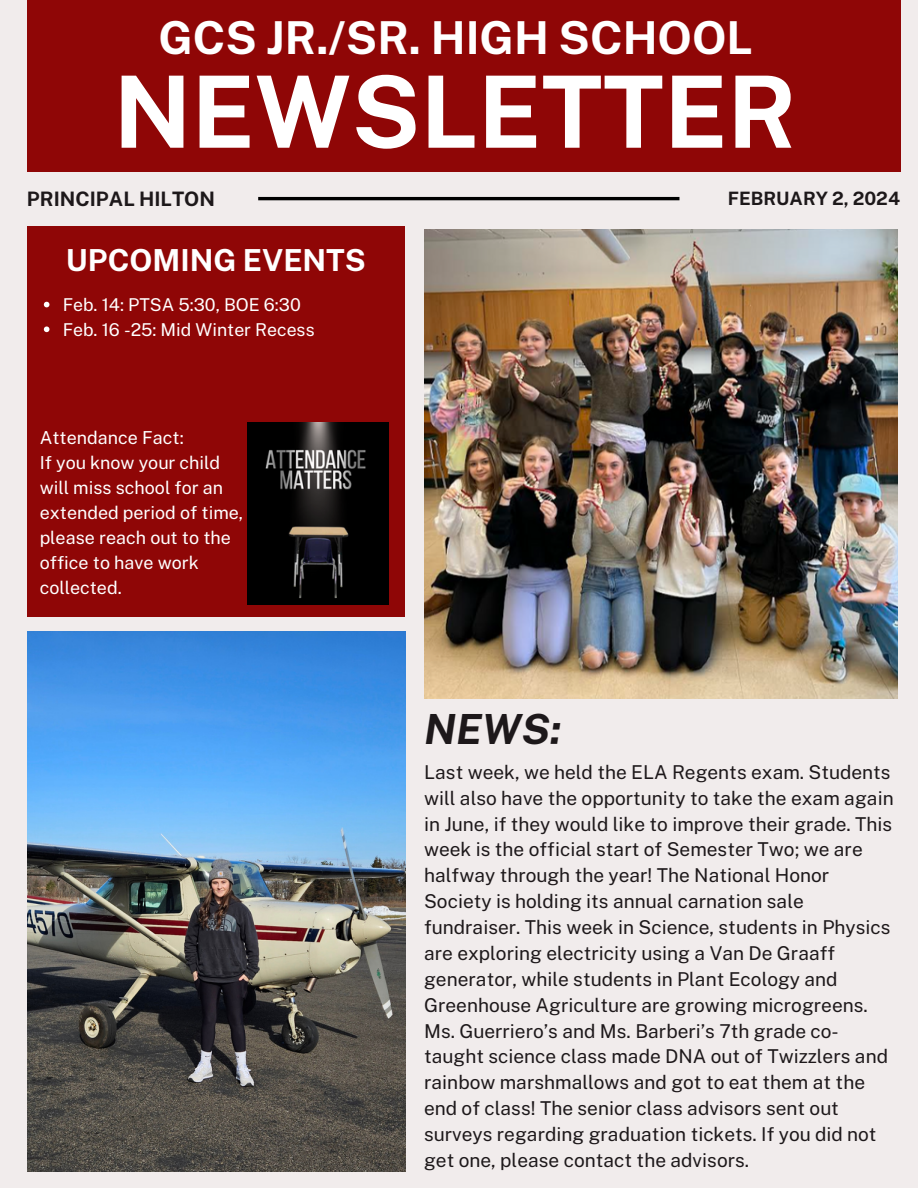
<style>
.page{position:relative;width:918px;height:1188px;background:#f1ecec}
.page>*{position:absolute;margin:0;border:0;box-sizing:border-box;transform-origin:0 0}
.t1{font:700 99.75px "Public Sans";color:#fff}
.t2{font:700 45.45px "Public Sans";color:#fff}
.t3{font:italic 700 41.55px "Public Sans";color:#1d181a}
.t4{font:700 30.3px "Public Sans";color:#fff}
.t5{font:700 19.95px "Public Sans";color:#1d181a}
.t6{font:19.05px/25.8px "Public Sans";color:#1d181a}
.t7{font:700 18.45px "Public Sans";color:#1d181a}
.t8{font:17.85px/25px "Public Sans";color:#fff}
.t9{font:17.7px "Public Sans";color:#fff}
</style>
<div class="page">
<div style="left:27px;top:0;width:873px;height:171px;background:#8f0606"></div>
<hr style="left:258px;top:197px;width:421px;height:3px;background:#000">
<img style="left:424px;top:229px;width:474px;height:470px">
<img style="left:27px;top:632px;width:378px;height:540px">
<div style="left:27px;top:226px;width:378px;height:390px;background:#8f0606"></div>
<img style="left:248px;top:423px;width:140px;height:182px">
<svg style="left:44px;top:302px;width:5px;height:5px"></svg>
<svg style="left:44px;top:327px;width:5px;height:5px"></svg>
<h3 class="t2" style="left:158px;top:11px;width:596px">GCS JR./SR. HIGH SCHOOL</h3>
<p class="t1" style="left:114px;top:53px;width:685px">NEWSLETTER</p>
<p class="t5" style="left:27px;top:187px;width:190px">PRINCIPAL HILTON</p>
<p class="t7" style="left:728px;top:188px;width:174px">FEBRUARY 2, 2024</p>
<h5 class="t4" style="left:66px;top:242px;width:301px">UPCOMING EVENTS</h5>
<p class="t9" style="left:63px;top:294px;width:240px">Feb. 14: PTSA 5:30, BOE 6:30</p>
<p class="t9" style="left:63px;top:319px;width:254px">Feb. 16 -25: Mid Winter Recess</p>
<p class="t8" style="left:40px;top:425px;width:146px">Attendance Fact:</p>
<p class="t8" style="left:40px;top:450px;width:182px">If you know your child</p>
<h2 class="t8" style="left:40px;top:475px;width:205px">will miss school for an extended period of time, please reach out to the office to have work collected.</h2>
<h4 class="t3" style="left:424px;top:705px;width:139px">NEWS:</h4>
<h4 class="t6" style="left:424px;top:759px;width:471px">Last week, we held the ELA Regents exam. Students will also have the opportunity to take the exam again in June, if they would like to improve their grade. This week is the official start of Semester Two; we are halfway through the year! The National Honor Society is holding its annual carnation sale fundraiser. This week in Science, students in Physics are exploring electricity using a Van De Graaff generator, while students in Plant Ecology and Greenhouse Agriculture are growing microgreens.<br>Ms. Guerriero’s and Ms. Barberi’s 7th grade co&shy;taught science class made DNA out of Twizzlers and rainbow marshmallows and got to eat them at the end of class! The senior class advisors sent out surveys regarding graduation tickets. If you did not get one, please contact the advisors.</h4>
</div>
